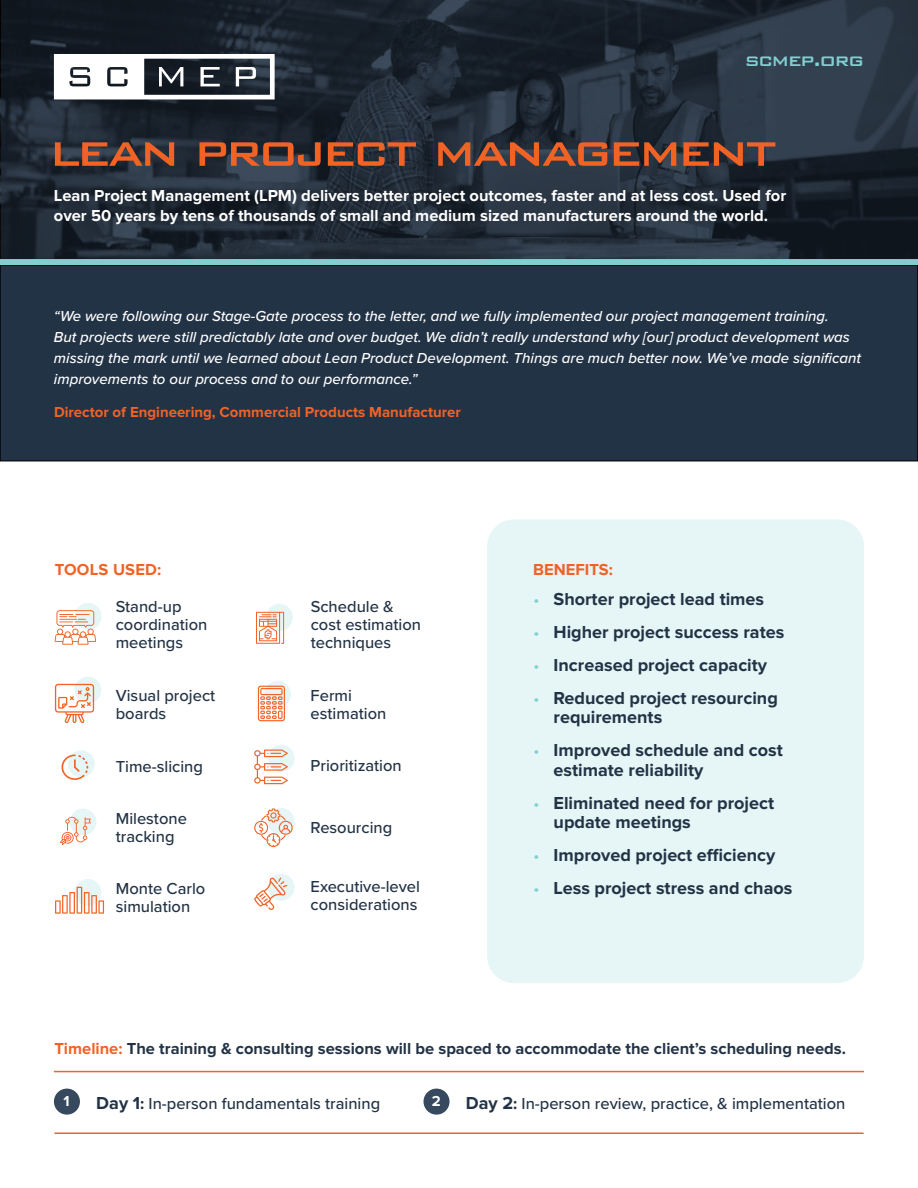
<style>
.page{position:relative;width:918px;height:1188px;background:#fff}
.page>*{position:absolute;margin:0;border:0;box-sizing:border-box;transform-origin:0 0}
.t1{font:500 55.5px "Bank Gothic BT";letter-spacing:-.06em;color:#f16225}
.t2{font:500 22.5px "Bank Gothic BT";letter-spacing:-.05em;color:#81cfd1}
.t3{font:700 18px/19.5px "Proxima Nova";color:#233346}
.t4{font:500 16.5px/18px "Proxima Nova";color:#233346}
.t5{font:700 16.5px/19.8px "Proxima Nova";color:#fff}
.t6{font:700 16.5px "Proxima Nova";color:#233346}
.t7{font:700 16.5px "Proxima Nova";color:#f16225}
.t8{font:italic 500 15px/21px "Proxima Nova";color:#fff}
.t9{font:700 15px "Proxima Nova";color:#f16225}
.t10{font:700 15px "Proxima Nova";color:#fff}
.s1{font-weight:500;font-size:16.5px;color:#81cfd1}
.s2{color:#f16225}
.s3{font-weight:700;font-size:18px}
.s4{font-weight:700}
</style>
<div class="page">
<svg style="left:1px;top:0;width:917px;height:259px;background:#212b36"></svg>
<div style="left:0;top:265px;width:918px;height:196px;background:#233346"></div>
<div style="left:0;top:265px;width:918px;height:196px;border:1px solid #000"></div>
<svg style="left:54px;top:54px;width:221px;height:45px"></svg>
<div style="left:0;top:259px;width:918px;height:6px;background:#81cfd1"></div>
<div style="left:487px;top:519px;width:377px;height:464px;background:#e6f5f5;border-radius:27px"></div>
<div style="left:54px;top:1089px;width:26px;height:26px;background:#37495f;border-radius:50%"></div>
<div style="left:424px;top:1089px;width:26px;height:26px;background:#37495f;border-radius:50%"></div>
<hr style="left:54px;top:1071px;width:810px;height:1px;background:#f16225">
<hr style="left:54px;top:1132px;width:810px;height:2px;background:#f16225">
<svg style="left:75px;top:676px;width:26px;height:27px"></svg>
<svg style="left:55px;top:684px;width:39px;height:39px"></svg>
<div style="left:75px;top:603px;width:27px;height:27px;background:#e6f5f5;border-radius:50%"></div>
<svg style="left:55px;top:610px;width:41px;height:35px"></svg>
<svg style="left:68px;top:750px;width:27px;height:27px"></svg>
<svg style="left:61px;top:754px;width:27px;height:26px"></svg>
<svg style="left:266px;top:604px;width:27px;height:27px"></svg>
<svg style="left:256px;top:612px;width:28px;height:32px"></svg>
<div style="left:70px;top:809px;width:26px;height:27px;background:#e6f5f5;border-radius:50%"></div>
<svg style="left:60px;top:816px;width:31px;height:29px"></svg>
<svg style="left:268px;top:745px;width:27px;height:27px"></svg>
<svg style="left:254px;top:750px;width:34px;height:34px"></svg>
<div style="left:75px;top:879px;width:26px;height:27px;background:#e6f5f5;border-radius:50%"></div>
<svg style="left:55px;top:887px;width:49px;height:27px"></svg>
<svg style="left:268px;top:808px;width:27px;height:27px"></svg>
<svg style="left:254px;top:809px;width:39px;height:38px"></svg>
<div style="left:268px;top:874px;width:27px;height:27px;background:#e6f5f5;border-radius:50%"></div>
<svg style="left:254px;top:877px;width:33px;height:33px"></svg>
<svg style="left:264px;top:681px;width:27px;height:27px"></svg>
<svg style="left:258px;top:686px;width:27px;height:35px"></svg>
<h2 class="t2" style="left:745px;top:47px;width:121px">scmep.org</h2>
<h1 class="t1" style="left:50px;top:121px;width:729px">lean project management</h1>
<p class="t5" style="left:54px;top:186px;width:734px">Lean Project Management (LPM) delivers better project outcomes, faster and at less cost. Used for over 50 years by tens of thousands of small and medium sized manufacturers around the world.</p>
<p class="t8" style="left:54px;top:305px;width:809px">“We were following our Stage-Gate process to the letter, and we fully implemented our project management training.<br>But projects were still predictably late and over budget. We didn’t really understand why [our] product development was missing the mark until we learned about Lean Product Development. Things are much better now. We’ve made significant improvements to our process and to our performance.”</p>
<p class="t9" style="left:54px;top:403px;width:408px">Director of Engineering, Commercial Products Manufacturer</p>
<p class="t7" style="left:55px;top:560px;width:108px">TOOLS USED:</p>
<p class="t7" style="left:533px;top:560px;width:81px">BENEFITS:</p>
<p class="t3" style="left:533px;top:589px;width:232px"><span class="s1">•</span> Shorter project lead times</p>
<p class="t3" style="left:533px;top:622px;width:253px"><span class="s1">•</span> Higher project success rates</p>
<p class="t3" style="left:533px;top:655px;width:235px"><span class="s1">•</span> Increased project capacity</p>
<p class="t3" style="left:554px;top:688px;width:226px;text-indent:-20px"><span class="s1">•</span> Reduced project resourcing requirements</p>
<p class="t3" style="left:554px;top:741px;width:231px;text-indent:-20px"><span class="s1">•</span> Improved schedule and cost estimate reliability</p>
<p class="t3" style="left:554px;top:793px;width:222px;text-indent:-20px"><span class="s1">•</span> Eliminated need for project update meetings</p>
<p class="t3" style="left:533px;top:846px;width:244px"><span class="s1">•</span> Improved project efficiency</p>
<p class="t3" style="left:533px;top:879px;width:261px"><span class="s1">•</span> Less project stress and chaos</p>
<p class="t4" style="left:116px;top:597px;width:93px">Stand-up coordination meetings</p>
<p class="t4" style="left:116px;top:686px;width:101px">Visual project boards</p>
<p class="t4" style="left:311px;top:597px;width:112px">Schedule &amp; cost estimation techniques</p>
<p class="t4" style="left:311px;top:686px;width:77px">Fermi estimation</p>
<p class="t4" style="left:311px;top:756px;width:93px">Prioritization</p>
<p class="t4" style="left:116px;top:757px;width:89px">Time-slicing</p>
<p class="t4" style="left:116px;top:809px;width:73px">Milestone tracking</p>
<p class="t4" style="left:311px;top:818px;width:83px">Resourcing</p>
<p class="t4" style="left:311px;top:877px;width:111px">Executive-level considerations</p>
<p class="t4" style="left:116px;top:879px;width:91px">Monte Carlo simulation</p>
<p class="t6" style="left:54px;top:1039px;width:793px"><span class="s2">Timeline:</span> The training &amp; consulting sessions will be spaced to accommodate the client’s scheduling needs.</p>
<p class="t10" style="left:64px;top:1092px;width:8px">1</p>
<p class="t4" style="left:96px;top:1094px;width:285px"><span class="s3">Day 1</span><span class="s4">:</span> In-person fundamentals training</p>
<p class="t10" style="left:432px;top:1092px;width:10px">2</p>
<p class="t4" style="left:466px;top:1094px;width:381px"><span class="s3">Day 2</span><span class="s4">:</span> In-person review, practice, &amp; implementation</p>
</div>
